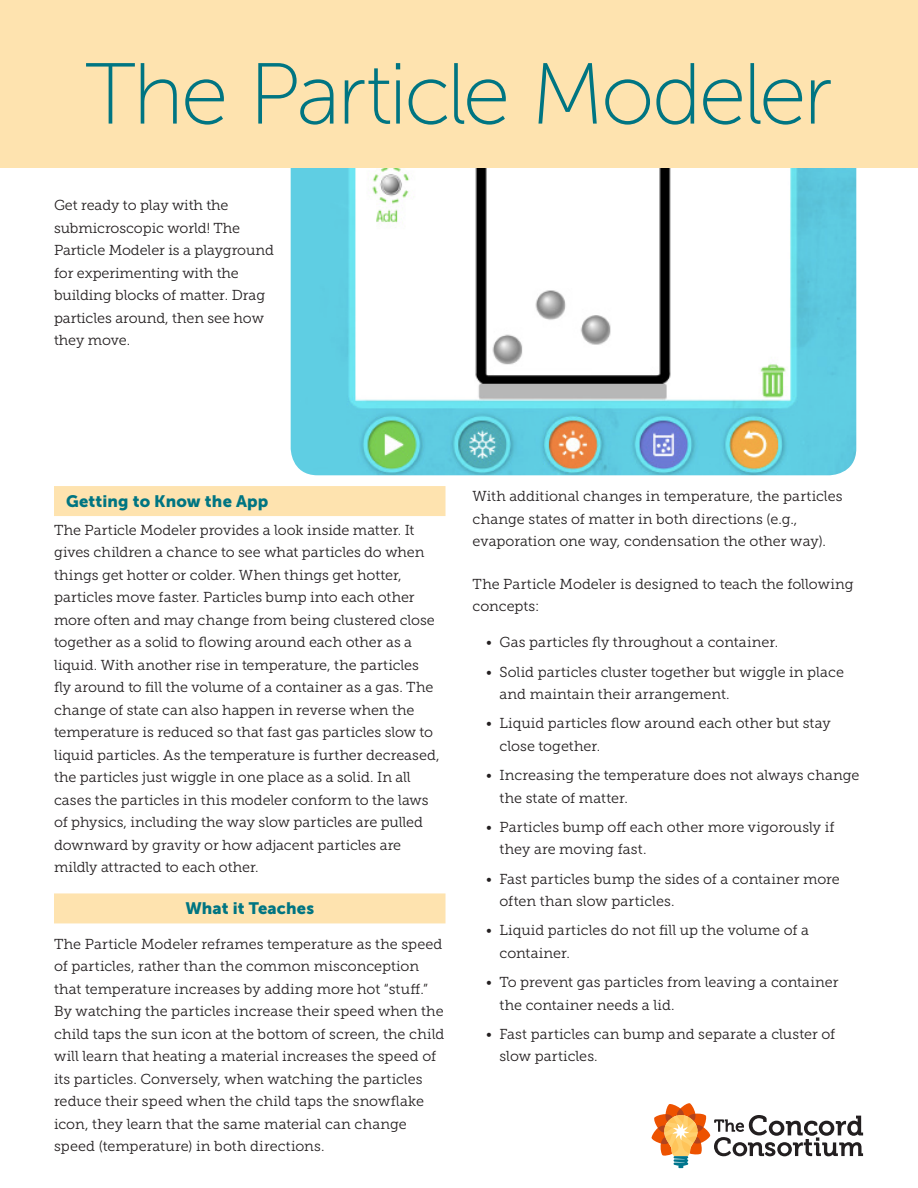
<style>
.page{position:relative;width:918px;height:1188px;background:#fff}
.page>*{position:absolute;margin:0;border:0;box-sizing:border-box;transform-origin:0 0}
.t1{font:86.4px "Museo Sans 100";letter-spacing:-.04em;color:#007582}
.Beige_bar{font:16.5px "Museo Sans 900";letter-spacing:.01em;color:#007582}
.text{font:14.4px/22.5px "Museo Slab 300";letter-spacing:-.005em;color:#231f20}
</style>
<div class="page">
<div style="left:54px;top:486px;width:392px;height:30px;background:#fee3af"></div>
<div style="left:54px;top:893px;width:392px;height:30px;background:#fee3af"></div>
<img style="left:291px;top:168px;width:565px;height:307px">
<div style="left:0;top:0;width:918px;height:168px;background:#fee3af"></div>
<svg style="left:652px;top:1103px;width:211px;height:65px"></svg>
<p class="t1" style="left:85px;top:48px;width:749px">The Particle Modeler</p>
<p class="text" style="left:54px;top:194px;width:221px">Get ready to play with the submicroscopic world! The<br>Particle Modeler is a playground for experimenting with the building blocks of matter. Drag particles around, then see how they move.</p>
<p class="Beige_bar" style="left:66px;top:492px;width:204px">Getting to Know the App</p>
<p class="text" style="left:54px;top:518px;width:387px">The Particle Modeler provides a look inside matter. It gives children a chance to see what particles do when things get hotter or colder. When things get hotter, particles move faster. Particles bump into each other more often and may change from being clustered close together as a solid to flowing around each other as a liquid. With another rise in temperature, the particles<br>fly around to fill the volume of a container as a gas. The change of state can also happen in reverse when the temperature is reduced so that fast gas particles slow to liquid particles. As the temperature is further decreased, the particles just wiggle in one place as a solid. In all cases the particles in this modeler conform to the laws of physics, including the way slow particles are pulled downward by gravity or how adjacent particles are mildly attracted to each other.</p>
<p class="Beige_bar" style="left:185px;top:899px;width:130px">What it Teaches</p>
<p class="text" style="left:54px;top:933px;width:392px">The Particle Modeler reframes temperature as the speed of particles, rather than the common misconception that temperature increases by adding more hot “stuff.” By watching the particles increase their speed when the child taps the sun icon at the bottom of screen, the child will learn that heating a material increases the speed of its particles. Conversely, when watching the particles reduce their speed when the child taps the snowflake icon, they learn that the same material can change speed (temperature) in both directions.</p>
<p class="text" style="left:472px;top:485px;width:372px">With additional changes in temperature, the particles change states of matter in both directions (e.g., evaporation one way, condensation the other way).</p>
<p class="text" style="left:472px;top:573px;width:383px">The Particle Modeler is designed to teach the following concepts:</p>
<p class="text" style="left:486px;top:631px;width:294px">• Gas particles fly throughout a container.</p>
<p class="text" style="left:500px;top:660px;width:346px;text-indent:-14px">• Solid particles cluster together but wiggle in place and maintain their arrangement.</p>
<p class="text" style="left:500px;top:712px;width:333px;text-indent:-14px">• Liquid particles flow around each other but stay close together.</p>
<p class="text" style="left:500px;top:764px;width:362px;text-indent:-14px">• Increasing the temperature does not always change the state of matter.</p>
<p class="text" style="left:500px;top:816px;width:337px;text-indent:-14px">• Particles bump off each other more vigorously if they are moving fast.</p>
<p class="text" style="left:500px;top:867px;width:342px;text-indent:-14px">• Fast particles bump the sides of a container more often than slow particles.</p>
<p class="text" style="left:500px;top:919px;width:311px;text-indent:-14px">• Liquid particles do not fill up the volume of a container.</p>
<p class="text" style="left:500px;top:971px;width:341px;text-indent:-14px">• To prevent gas particles from leaving a container the container needs a lid.</p>
<p class="text" style="left:500px;top:1023px;width:337px;text-indent:-14px">• Fast particles can bump and separate a cluster of slow particles.</p>
</div>
